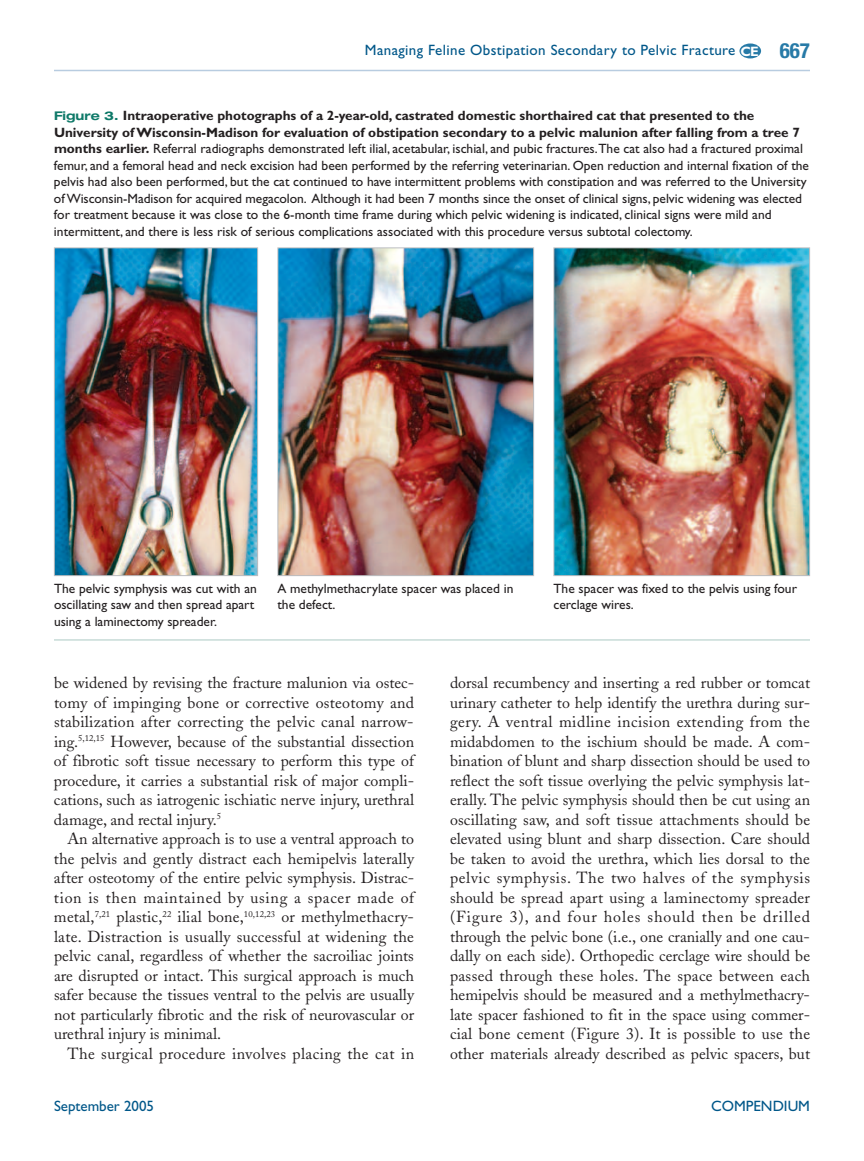
<style>
.page{position:relative;width:864px;height:1161px;background:#fff}
.page>*{position:absolute;margin:0;border:0;box-sizing:border-box;transform-origin:0 0}
.t1{font:15.9px/19.5px "Adobe Caslon";letter-spacing:.005em;color:#231f20;text-align:justify}
.t2{font:15.9px "Adobe Caslon";letter-spacing:.025em;color:#231f20}
.t3{font:15px "Gill Sans";letter-spacing:.025em;color:#005789}
.t4{font:15px "Gill Sans";color:#005789}
.t5{font:13.5px/16.5px "Gill Sans";color:#231f20}
.s1{font-weight:700;font-size:13.65px;color:#fff}
.s2{font-family:"Helvetica Neue";font-weight:700;font-stretch:condensed;font-size:21px;color:#277aa7}
.s3{font-family:"Helvetica Neue";font-weight:700;font-stretch:expanded;font-size:12px;color:#0e7968}
.s4{font-weight:700}
</style>
<div class="page">
<hr style="left:54px;top:70px;width:756px;height:1px;background:#b8cce0">
<div style="left:740px;top:44px;width:21px;height:14px;background:#277aa7;border-radius:50%"></div>
<img style="left:280px;top:250px;width:252px;height:324px">
<div style="left:278px;top:248px;width:256px;height:328px;border:1px solid #bcbdc0"></div>
<img style="left:56px;top:250px;width:200px;height:324px">
<div style="left:54px;top:248px;width:204px;height:328px;border:1px solid #bcbdc0"></div>
<hr style="left:54px;top:639px;width:756px;height:2px;background:#c7dbd7">
<img style="left:556px;top:250px;width:252px;height:324px">
<div style="left:554px;top:248px;width:256px;height:328px;border:1px solid #bcbdc0"></div>
<p class="t3" style="left:365px;top:44px;width:447px">Managing Feline Obstipation Secondary to Pelvic Fracture <span class="s1">CE</span> <span class="s2">667</span></p>
<p class="t5" style="left:54px;top:109px;width:757px"><span class="s3">Figure 3.</span> <span class="s4">Intraoperative photographs of a 2-year-old, castrated domestic shorthaired cat that presented to the University of Wisconsin-Madison for evaluation of obstipation secondary to a pelvic malunion after falling from a tree 7 months earlier.</span> Referral radiographs demonstrated left ilial, acetabular, ischial, and pubic fractures.The cat also had a fractured proximal femur, and a femoral head and neck excision had been performed by the referring veterinarian. Open reduction and internal fixation of the pelvis had also been performed, but the cat continued to have intermittent problems with constipation and was referred to the University of Wisconsin-Madison for acquired megacolon. Although it had been 7 months since the onset of clinical signs, pelvic widening was elected for treatment because it was close to the 6-month time frame during which pelvic widening is indicated, clinical signs were mild and intermittent, and there is less risk of serious complications associated with this procedure versus subtotal colectomy.</p>
<p class="t5" style="left:54px;top:581px;width:204px">The pelvic symphysis was cut with an oscillating saw and then spread apart using a laminectomy spreader.</p>
<p class="t5" style="left:277px;top:581px;width:237px">A methylmethacrylate spacer was placed in the defect.</p>
<p class="t5" style="left:554px;top:581px;width:245px">The spacer was fixed to the pelvis using four cerclage wires.</p>
<p class="t1" style="left:54px;top:675px;width:362px">be widened by revising the fracture malunion via ostec&shy;tomy of impinging bone or corrective osteotomy and stabilization after correcting the pelvic canal narrow&shy;ing.<sup>5,12,15</sup> However, because of the substantial dissection of fibrotic soft tissue necessary to perform this type of procedure, it carries a substantial risk of major compli&shy;cations, such as iatrogenic ischiatic nerve injury, urethral damage, and rectal injury.<sup>5</sup></p>
<p class="t1" style="left:54px;top:831px;width:362px;text-indent:14px">An alternative approach is to use a ventral approach to the pelvis and gently distract each hemipelvis laterally after osteotomy of the entire pelvic symphysis. Distrac&shy;tion is then maintained by using a spacer made of metal,<sup>7,21</sup> plastic,<sup>22</sup> ilial bone,<sup>10,12,23</sup> or methylmethacry&shy;late. Distraction is usually successful at widening the pelvic canal, regardless of whether the sacroiliac joints are disrupted or intact. This surgical approach is much safer because the tissues ventral to the pelvis are usually not particularly fibrotic and the risk of neurovascular or urethral injury is minimal.</p>
<p class="t2" style="left:68px;top:1047px;width:348px">The surgical procedure involves placing the cat in</p>
<p class="t1" style="left:450px;top:675px;width:362px">dorsal recumbency and inserting a red rubber or tomcat urinary catheter to help identify the urethra during sur&shy;gery. A ventral midline incision extending from the midabdomen to the ischium should be made. A com&shy;bination of blunt and sharp dissection should be used to reflect the soft tissue overlying the pelvic symphysis lat&shy;erally. The pelvic symphysis should then be cut using an oscillating saw, and soft tissue attachments should be elevated using blunt and sharp dissection. Care should be taken to avoid the urethra, which lies dorsal to the pelvic symphysis. The two halves of the symphysis should be spread apart using a laminectomy spreader (Figure 3), and four holes should then be drilled through the pelvic bone (i.e., one cranially and one cau&shy;dally on each side). Orthopedic cerclage wire should be passed through these holes. The space between each hemipelvis should be measured and a methylmethacry&shy;late spacer fashioned to fit in the space using commer&shy;cial bone cement (Figure 3). It is possible to use the other materials already described as pelvic spacers, but</p>
<p class="t4" style="left:54px;top:1100px;width:102px">September 2005</p>
<p class="t4" style="left:711px;top:1100px;width:100px">COMPENDIUM</p>
</div>
